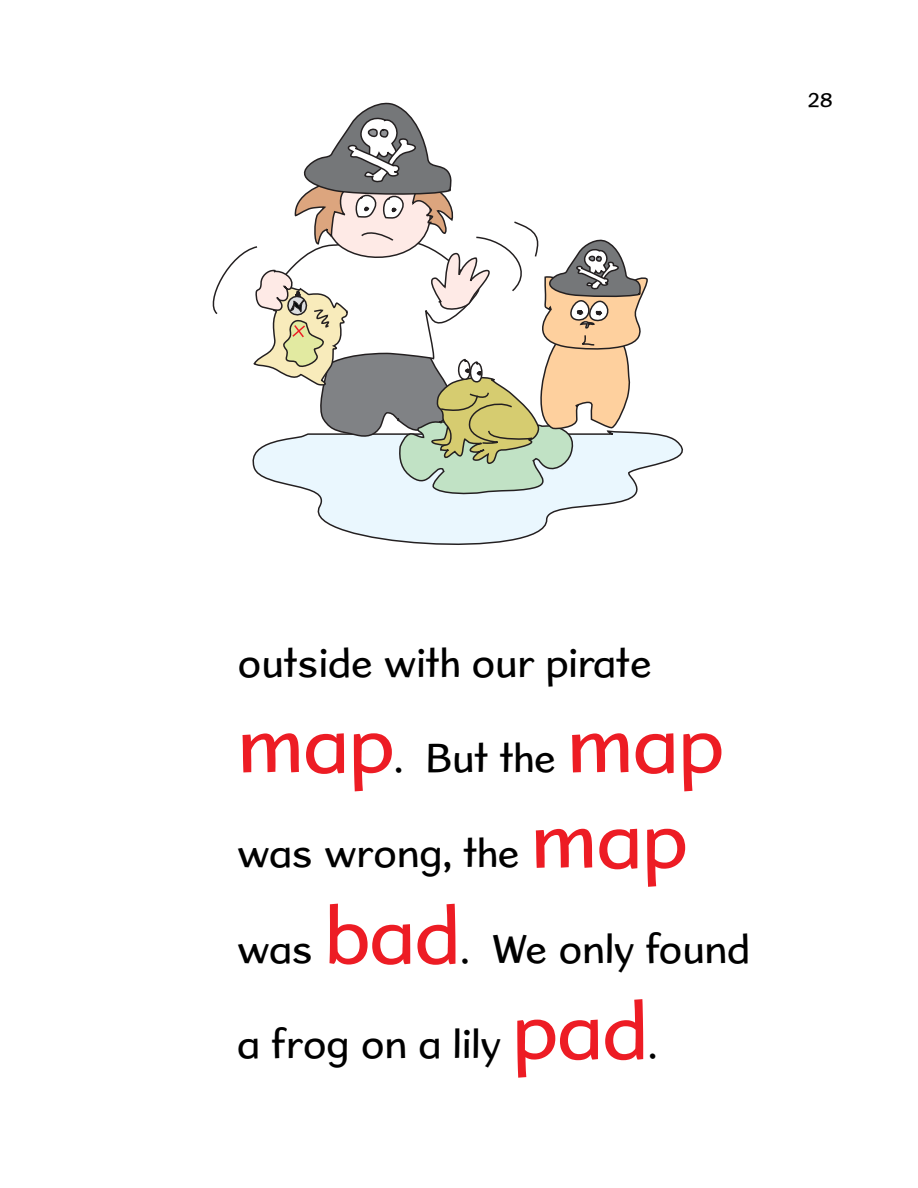
<style>
.page{position:relative;width:918px;height:1188px;background:#fff}
.page>*{position:absolute;margin:0;border:0;box-sizing:border-box;transform-origin:0 0}
.t1{font:81.15px/95.4px "Sweater School Rg";color:#ed1c24;text-align:center}
.t2{font:40.65px "Sweater School Rg";color:#000}
.t3{font:21px "Sweater School Rg";color:#000}
</style>
<div class="page">
<svg style="left:317px;top:432px;width:366px;height:113px;fill:#eaf7fe"></svg>
<svg style="left:212px;top:102px;width:437px;height:395px"></svg>
<p class="t3" style="left:808px;top:92px;width:27px">28</p>
<p class="t2" style="left:238px;top:646px;width:416px">outside with our pirate</p>
<h1 class="t1" style="left:238px;top:704px;width:158px">map</h1>
<h1 class="t1" style="left:531px;top:704px;width:194px">map map</h1>
<h1 class="t1" style="left:325px;top:895px;width:137px">bad</h1>
<h1 class="t1" style="left:512px;top:991px;width:137px">pad</h1>
<p class="t2" style="left:394px;top:742px;width:163px">. But the</p>
<p class="t2" style="left:238px;top:837px;width:283px">was wrong, the</p>
<p class="t2" style="left:238px;top:933px;width:77px">was</p>
<p class="t2" style="left:460px;top:933px;width:291px">. We only found</p>
<p class="t2" style="left:238px;top:1028px;width:265px">a frog on a lily</p>
<p class="t2" style="left:648px;top:1028px;width:11px">.</p>
</div>
